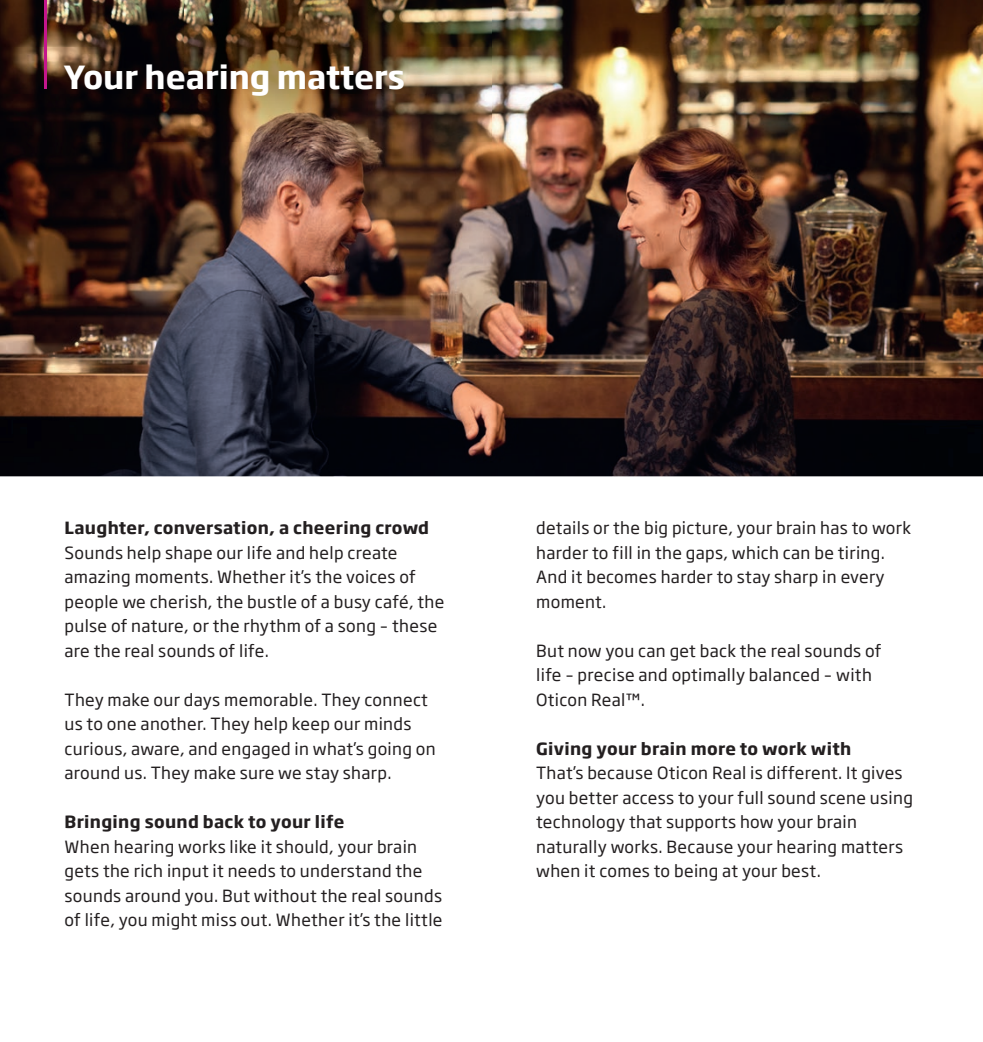
<style>
.page{position:relative;width:983px;height:1042px;background:#fff}
.page>*{position:absolute;margin:0;border:0;box-sizing:border-box;transform-origin:0 0}
.t1{font:700 31.5px "Soho Gothic Pro";color:#fff}
.t2{font:16.62px/24.5px "Soho Gothic Pro";letter-spacing:.02em;color:#231f20}
.t3{font:700 16.62px "Soho Gothic Pro";letter-spacing:.02em;color:#231f20}
</style>
<div class="page">
<img style="left:0;top:0;width:982px;height:476px">
<img style="left:0;top:0;width:491px;height:141px">
<hr style="left:45px;top:0;width:2px;height:64px;background:#c5168c">
<hr style="left:45px;top:64px;width:2px;height:25px;background:#c5168c">
<h1 class="t1" style="left:64px;top:53px;width:343px">Your hearing matters</h1>
<p class="t3" style="left:64px;top:515px;width:366px">Laughter, conversation, a cheering crowd</p>
<p class="t2" style="left:64px;top:539px;width:381px">Sounds help shape our life and help create amazing moments. Whether it’s the voices of people we cherish, the bustle of a busy café, the pulse of nature, or the rhythm of a song – these are the real sounds of life.</p>
<p class="t2" style="left:64px;top:686px;width:372px">They make our days memorable. They connect us to one another. They help keep our minds curious, aware, and engaged in what’s going on around us. They make sure we stay sharp.</p>
<p class="t3" style="left:64px;top:809px;width:281px">Bringing sound back to your life</p>
<p class="t2" style="left:64px;top:833px;width:379px">When hearing works like it should, your brain gets the rich input it needs to understand the sounds around you. But without the real sounds of life, you might miss out. Whether it’s the little</p>
<p class="t2" style="left:536px;top:515px;width:376px">details or the big picture, your brain has to work harder to fill in the gaps, which can be tiring.<br>And it becomes harder to stay sharp in every moment.</p>
<p class="t2" style="left:536px;top:637px;width:347px">But now you can get back the real sounds of life – precise and optimally balanced – with<br>Oticon Real™.</p>
<p class="t3" style="left:536px;top:735px;width:317px">Giving your brain more to work with</p>
<p class="t2" style="left:536px;top:760px;width:378px">That’s because Oticon Real is different. It gives you better access to your full sound scene using technology that supports how your brain naturally works. Because your hearing matters when it comes to being at your best.</p>
</div>
